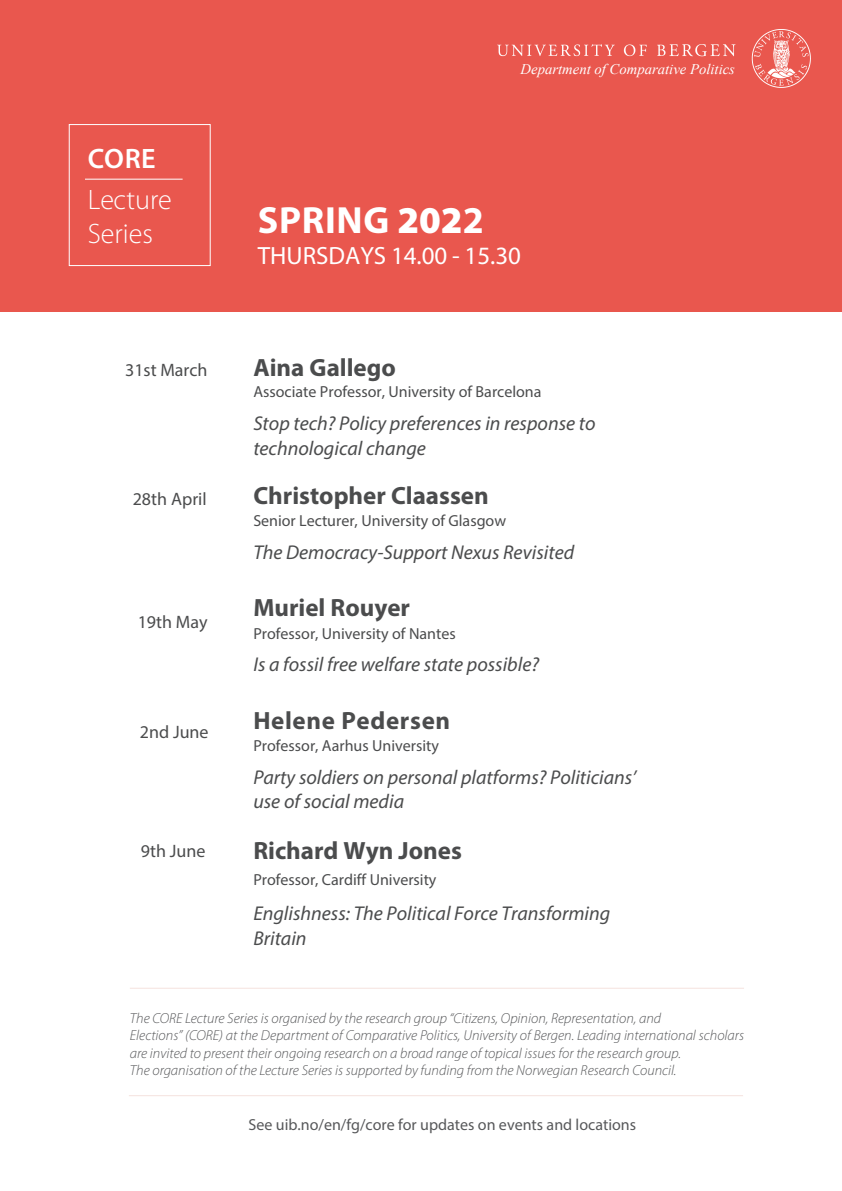
<style>
.page{position:relative;width:842px;height:1191px;background:#fff}
.page>*{position:absolute;margin:0;border:0;box-sizing:border-box;transform-origin:0 0}
.t1{font:700 38px "Myriad Pro";letter-spacing:.02em;color:#fff}
.t2{font:300 28.2px/33.8px "Myriad Pro";color:#fff}
.t3{font:600 28.2px "Myriad Pro";color:#fff}
.Brødtekst_2{font:700 25px "Myriad Pro";color:#4b4c4d}
.t4{font:25px "Myriad Pro";color:#fff}
.Brødtekst_2-2{font:700 25px "Myriad Pro";letter-spacing:.025em;color:#4b4c4d}
.Brødtekst_2-3{font:italic 20px/24.8px "Myriad Pro";color:#4b4c4d}
.Brødtekst_2-4{font:18px "Myriad Pro";color:#4b4c4d}
.Brødtekst_2-5{font:16px "Myriad Pro";color:#4b4c4d}
.Ingress{font:16px "Myriad Pro";color:#57585a}
.Ingress-2{font:italic 14.7px "Times New Roman";color:#fff}
.Ingress-3{font:italic 300 14.5px/17.4px "Myriad Pro";color:#57585a}
.s1{font-weight:900}
</style>
<div class="page">
<div style="left:0;top:0;width:842px;height:311px;background:#e9574e"></div>
<div style="left:69px;top:124px;width:142px;height:142px;border:1px solid #fff"></div>
<hr style="left:85px;top:179px;width:98px;height:1px;background:#fff">
<hr style="left:130px;top:987px;width:614px;height:1px;background:#f5e2de">
<hr style="left:129px;top:1095px;width:614px;height:1px;background:#f5e2de">
<img style="left:751px;top:29px;width:60px;height:59px">
<img style="left:498px;top:44px;width:238px;height:13px">
<h2 class="t3" style="left:88px;top:141px;width:69px">CORE</h2>
<h2 class="t2" style="left:88px;top:182px;width:86px">Lecture<br>Series</h2>
<p class="Brødtekst_2-4" style="left:125px;top:358px;width:84px">31st March</p>
<p class="Brødtekst_2-4" style="left:133px;top:488px;width:75px">28th April</p>
<p class="Brødtekst_2-4" style="left:138px;top:611px;width:71px">19th May</p>
<p class="Brødtekst_2-4" style="left:140px;top:720px;width:70px">2nd June</p>
<p class="Brødtekst_2-4" style="left:141px;top:839px;width:66px">9th June</p>
<p class="Ingress-2" style="left:521px;top:59px;width:216px">Department of Comparative Politics</p>
<p class="t1" style="left:258px;top:195px;width:227px">SPRING <span class="s1">202</span>2</p>
<p class="t4" style="left:258px;top:240px;width:265px">THURSDAYS 14.00 - 15.30</p>
<p class="Brødtekst_2" style="left:253px;top:351px;width:144px">Aina Gallego</p>
<p class="Brødtekst_2-5" style="left:253px;top:381px;width:290px">Associate Professor, University of Barcelona</p>
<p class="Brødtekst_2-3" style="left:253px;top:411px;width:344px">Stop tech? Policy preferences in response to technological change</p>
<p class="Brødtekst_2" style="left:253px;top:479px;width:237px">Christopher Claassen</p>
<p class="Brødtekst_2-5" style="left:253px;top:511px;width:254px">Senior Lecturer, University of Glasgow</p>
<p class="Brødtekst_2-3" style="left:253px;top:539px;width:322px">The Democracy-Support Nexus Revisited</p>
<p class="Brødtekst_2" style="left:253px;top:592px;width:158px">Muriel Rouyer</p>
<p class="Brødtekst_2-5" style="left:253px;top:623px;width:204px">Professor, University of Nantes</p>
<p class="Brødtekst_2-3" style="left:253px;top:652px;width:287px">Is a fossil free welfare state possible?</p>
<p class="Brødtekst_2-2" style="left:253px;top:704px;width:198px">Helene Pedersen</p>
<p class="Brødtekst_2-5" style="left:253px;top:736px;width:187px">Professor, Aarhus University</p>
<p class="Brødtekst_2-3" style="left:253px;top:764px;width:384px;line-height:24px">Party soldiers on personal platforms? Politicians’ use of social media</p>
<p class="Brødtekst_2" style="left:253px;top:834px;width:210px">Richard Wyn Jones</p>
<p class="Brødtekst_2-5" style="left:253px;top:869px;width:185px">Professor, Cardiff University</p>
<p class="Brødtekst_2-3" style="left:253px;top:900px;width:358px">Englishness: The Political Force Transforming<br>Britain</p>
<p class="Ingress-3" style="left:130px;top:1009px;width:533px">The CORE Lecture Series is organised by the research group “Citizens, Opinion, Representation, and</p>
<p class="Ingress-3" style="left:130px;top:1026px;width:616px">Elections” (CORE) at the Department of Comparative Politics, University of Bergen. Leading international scholars are invited to present their ongoing research on a broad range of topical issues for the research group.</p>
<p class="Ingress-3" style="left:130px;top:1061px;width:548px">The organisation of the Lecture Series is supported by funding from the Norwegian Research Council.</p>
<p class="Ingress" style="left:249px;top:1114px;width:389px">See uib.no/en/fg/core for updates on events and locations</p>
</div>
